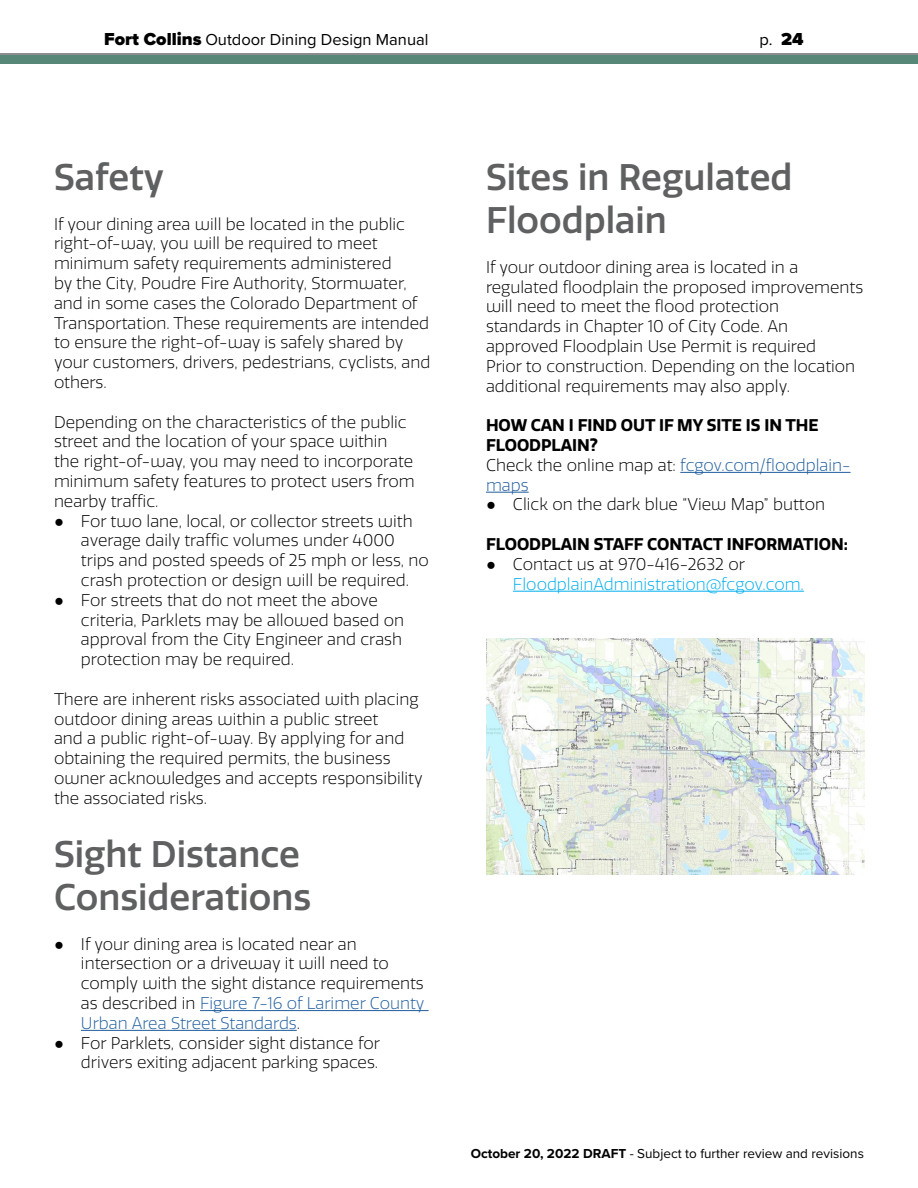
<style>
.page{position:relative;width:918px;height:1188px;background:#fff}
.page>*{position:absolute;margin:0;border:0;box-sizing:border-box;transform-origin:0 0}
.t1{font:500 36px/43.2px "Quatro";color:#5f6062}
.t2{font:300 16.5px/19.8px "Quatro";color:#000}
.t3{font:700 16.5px/19.8px "Quatro";color:#000}
.t4{font:300 16.5px/19.8px "Quatro";color:#00aeef}
.t5{font:16.5px "Proxima Nova";color:#000}
.t6{font:13.5px "Proxima Nova";color:#000}
.s1{font-weight:900;font-size:18px}
.s2{font-family:"Arial";font-weight:400}
.s3{color:#215e9e}
.s4{font-weight:300}
.s5{font-weight:300;color:#215e9e}
.s6{font-family:"Arial";font-weight:400;color:#000}
.s7{color:#000}
.s8{font-weight:700}
</style>
<div class="page">
<div style="left:0;top:55px;width:918px;height:9px;background:#578777"></div>
<hr style="left:0;top:53px;width:918px;height:2px;background:#67686b">
<hr style="left:200px;top:1010px;width:229px;height:1px;background:#215e9e">
<hr style="left:81px;top:1030px;width:216px;height:1px;background:#215e9e">
<hr style="left:680px;top:472px;width:171px;height:1px;background:#215e9e">
<hr style="left:486px;top:492px;width:43px;height:1px;background:#215e9e">
<hr style="left:513px;top:591px;width:291px;height:1px;background:#00aeef">
<img style="left:486px;top:638px;width:378px;height:237px">
<p class="t5" style="left:104px;top:27px;width:326px"><span class="s1">Fort Collins</span> Outdoor Dining Design Manual</p>
<p class="t5" style="left:760px;top:27px;width:46px">p. <span class="s1">24</span></p>
<h1 class="t1" style="left:54px;top:156px;width:111px">Safety</h1>
<p class="t2" style="left:54px;top:214px;width:378px">If your dining area will be located in the public right-of-way, you will be required to meet minimum safety requirements administered<br>by the City, Poudre Fire Authority, Stormwater, and in some cases the Colorado Department of Transportation. These requirements are intended to ensure the right-of-way is safely shared by your customers, drivers, pedestrians, cyclists, and others.</p>
<p class="t2" style="left:54px;top:412px;width:362px">Depending on the characteristics of the public street and the location of your space within the right-of-way, you may need to incorporate minimum safety features to protect users from nearby traffic.</p>
<p class="t2" style="left:81px;top:511px;width:349px;text-indent:-27px"><span class="s2">●</span> For two lane, local, or collector streets with average daily traffic volumes under 4000 trips and posted speeds of 25 mph or less, no crash protection or design will be required.</p>
<p class="t2" style="left:81px;top:590px;width:325px;text-indent:-27px"><span class="s2">●</span> For streets that do not meet the above criteria, Parklets may be allowed based on approval from the City Engineer and crash protection may be required.</p>
<p class="t2" style="left:54px;top:689px;width:370px">There are inherent risks associated with placing outdoor dining areas within a public street<br>and a public right-of-way. By applying for and obtaining the required permits, the business owner acknowledges and accepts responsibility the associated risks.</p>
<h1 class="t1" style="left:54px;top:833px;width:259px">Sight Distance<br>Considerations</h1>
<p class="t2" style="left:81px;top:934px;width:345px;text-indent:-27px"><span class="s2">●</span> If your dining area is located near an intersection or a driveway it will need to comply with the sight distance requirements as described in <span class="s3">Figure 7-16 of Larimer County Urban Area Street Standards</span>.</p>
<p class="t2" style="left:54px;top:1033px;width:328px;text-align:right"><span class="s2">●</span> For Parklets, consider sight distance for drivers exiting adjacent parking spaces.</p>
<h1 class="t1" style="left:486px;top:156px;width:308px">Sites in Regulated<br>Floodplain</h1>
<p class="t2" style="left:486px;top:257px;width:379px">If your outdoor dining area is located in a regulated floodplain the proposed improvements will need to meet the flood protection<br>standards in Chapter 10 of City Code. An approved Floodplain Use Permit is required<br>Prior to construction. Depending on the location additional requirements may also apply.</p>
<p class="t3" style="left:486px;top:416px;width:366px">HOW CAN I FIND OUT IF MY SITE IS IN THE<br>FLOODPLAIN?<br><span class="s4">Check the online map at:</span> <span class="s5">fcgov.com/floodplain&shy;maps</span></p>
<p class="t2" style="left:486px;top:495px;width:341px"><span class="s2">●</span> Click on the dark blue “View Map” button</p>
<p class="t3" style="left:486px;top:534px;width:363px">FLOODPLAIN STAFF CONTACT INFORMATION:</p>
<p class="t4" style="left:513px;top:554px;width:292px;text-indent:-27px"><span class="s6">●</span> <span class="s7">Contact us at 970-416-2632 or<br></span>FloodplainAdministration@fcgov.com.</p>
<p class="t6" style="left:471px;top:1143px;width:395px"><span class="s8">October 20, 2022 DRAFT</span> - Subject to further review and revisions</p>
</div>
